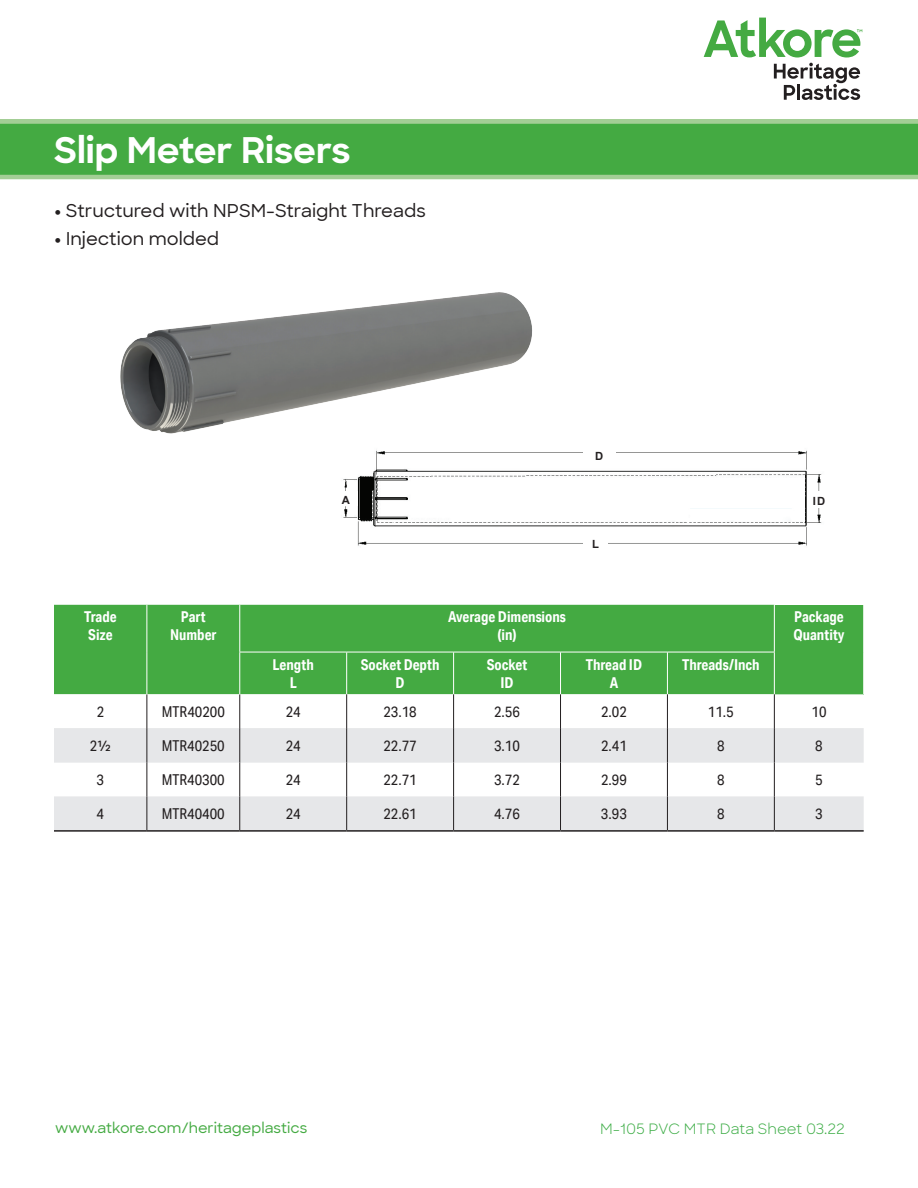
<style>
.page{position:relative;width:918px;height:1188px;background:#fff}
.page>*{position:absolute;margin:0;border:0;box-sizing:border-box;transform-origin:0 0}
.t1{font:700 36px "Sharp Sans";color:#fff}
.t2{font:500 18px "Sharp Sans";color:#231f20}
.t3{font:15px "Aktiv Grotesk Cd";color:#231f20}
.t4{font:700 15px/18px "Aktiv Grotesk Cd";color:#fff;text-align:center}
.t5{font:15px "Aktiv Grotesk";color:#231f20}
.t6{font:500 14.55px "Sharp Sans";color:#44aa42}
.t7{font:14.55px "Sharp Sans";letter-spacing:-.005em;color:#40ae49}
.t8{font:700 11.25px "Arial";color:#231f20}
.s1{font-weight:800}
.s2{font-family:"Aktiv Grotesk Cd"}
</style>
<div class="page">
<svg style="left:0;top:124px;width:918px;height:55px;background:#4bac48"></svg>
<div style="left:0;top:119px;width:918px;height:5px;background:#a3ce95"></div>
<svg style="left:704px;top:18px;width:158px;height:82px"></svg>
<div style="left:54px;top:605px;width:720px;height:89px;background:#44aa42"></div>
<div style="left:774px;top:605px;width:90px;height:89px;background:#44aa42"></div>
<svg style="left:54px;top:694px;width:810px;height:34px"></svg>
<svg style="left:54px;top:728px;width:810px;height:102px;fill:#e6e7e9"></svg>
<hr style="left:54px;top:830px;width:93px;height:2px;background:#231f20">
<hr style="left:147px;top:830px;width:93px;height:2px;background:#231f20">
<hr style="left:240px;top:830px;width:107px;height:2px;background:#231f20">
<hr style="left:347px;top:830px;width:107px;height:2px;background:#231f20">
<hr style="left:454px;top:830px;width:107px;height:2px;background:#231f20">
<hr style="left:561px;top:830px;width:106px;height:2px;background:#231f20">
<hr style="left:667px;top:830px;width:107px;height:2px;background:#231f20">
<hr style="left:774px;top:830px;width:90px;height:2px;background:#231f20">
<hr style="left:239px;top:694px;width:1px;height:34px;background:#231f20">
<hr style="left:239px;top:728px;width:1px;height:35px;background:#231f20">
<hr style="left:239px;top:763px;width:1px;height:33px;background:#231f20">
<hr style="left:239px;top:796px;width:1px;height:34px;background:#231f20">
<hr style="left:863px;top:605px;width:1px;height:47px;background:#fff">
<hr style="left:863px;top:652px;width:1px;height:42px;background:#fff">
<hr style="left:239px;top:652px;width:1px;height:42px;background:#fff">
<hr style="left:147px;top:694px;width:1px;height:34px;background:#231f20">
<hr style="left:147px;top:728px;width:1px;height:35px;background:#231f20">
<hr style="left:147px;top:763px;width:1px;height:33px;background:#231f20">
<hr style="left:147px;top:796px;width:1px;height:34px;background:#231f20">
<hr style="left:346px;top:652px;width:1px;height:42px;background:#fff">
<hr style="left:453px;top:652px;width:1px;height:42px;background:#fff">
<hr style="left:560px;top:652px;width:1px;height:42px;background:#fff">
<hr style="left:667px;top:652px;width:1px;height:42px;background:#fff">
<hr style="left:774px;top:652px;width:1px;height:42px;background:#fff">
<hr style="left:346px;top:694px;width:1px;height:34px;background:#231f20">
<hr style="left:453px;top:694px;width:1px;height:34px;background:#231f20">
<hr style="left:560px;top:694px;width:1px;height:34px;background:#231f20">
<hr style="left:667px;top:694px;width:1px;height:34px;background:#231f20">
<hr style="left:774px;top:694px;width:1px;height:34px;background:#231f20">
<hr style="left:346px;top:728px;width:1px;height:35px;background:#231f20">
<hr style="left:453px;top:728px;width:1px;height:35px;background:#231f20">
<hr style="left:560px;top:728px;width:1px;height:35px;background:#231f20">
<hr style="left:667px;top:728px;width:1px;height:35px;background:#231f20">
<hr style="left:774px;top:728px;width:1px;height:35px;background:#231f20">
<hr style="left:346px;top:763px;width:1px;height:33px;background:#231f20">
<hr style="left:453px;top:763px;width:1px;height:33px;background:#231f20">
<hr style="left:560px;top:763px;width:1px;height:33px;background:#231f20">
<hr style="left:667px;top:763px;width:1px;height:33px;background:#231f20">
<hr style="left:774px;top:763px;width:1px;height:33px;background:#231f20">
<hr style="left:346px;top:796px;width:1px;height:34px;background:#231f20">
<hr style="left:453px;top:796px;width:1px;height:34px;background:#231f20">
<hr style="left:560px;top:796px;width:1px;height:34px;background:#231f20">
<hr style="left:667px;top:796px;width:1px;height:34px;background:#231f20">
<hr style="left:774px;top:796px;width:1px;height:34px;background:#231f20">
<hr style="left:239px;top:605px;width:1px;height:47px;background:#fff">
<hr style="left:774px;top:605px;width:1px;height:47px;background:#fff">
<hr style="left:239px;top:652px;width:108px;height:1px;background:#fff">
<hr style="left:347px;top:652px;width:107px;height:1px;background:#fff">
<hr style="left:454px;top:652px;width:107px;height:1px;background:#fff">
<hr style="left:561px;top:652px;width:106px;height:1px;background:#fff">
<hr style="left:667px;top:652px;width:108px;height:1px;background:#fff">
<hr style="left:147px;top:605px;width:1px;height:47px;background:#fff">
<hr style="left:147px;top:652px;width:1px;height:42px;background:#fff">
<img style="left:120px;top:292px;width:413px;height:142px">
<img style="left:330px;top:431px;width:492px;height:115px">
<div style="left:583px;top:443px;width:33px;height:23px;background:#fff"></div>
<div style="left:807px;top:491px;width:24px;height:17px;background:#fff"></div>
<div style="left:333px;top:492px;width:25px;height:14px;background:#fff"></div>
<div style="left:583px;top:535px;width:25px;height:16px;background:#fff"></div>
<h1 class="t1" style="left:54px;top:124px;width:298px">Slip Meter Risers</h1>
<p class="t2" style="left:54px;top:198px;width:373px"><span class="s1">•</span> Structured with NPSM-Straight Threads</p>
<p class="t2" style="left:54px;top:225px;width:167px"><span class="s1">•</span> Injection molded</p>
<p class="t8" style="left:595px;top:448px;width:10px">D</p>
<p class="t8" style="left:342px;top:492px;width:10px">A</p>
<p class="t8" style="left:813px;top:493px;width:14px">ID</p>
<p class="t8" style="left:592px;top:536px;width:8px">L</p>
<p class="t4" style="left:84px;top:608px;width:34px;text-align:left">Trade<br>Size</p>
<p class="t4" style="left:170px;top:608px;width:48px">Part<br>Number</p>
<p class="t4" style="left:448px;top:608px;width:119px">Average Dimensions (in)</p>
<p class="t4" style="left:793px;top:608px;width:53px;text-align:left">Package<br>Quantity</p>
<p class="t4" style="left:273px;top:655px;width:43px">Length<br>L</p>
<p class="t4" style="left:361px;top:655px;width:80px">Socket Depth<br>D</p>
<p class="t4" style="left:487px;top:655px;width:42px">Socket<br>ID</p>
<p class="t4" style="left:586px;top:655px;width:58px">Thread ID<br>A</p>
<p class="t4" style="left:682px;top:655px;width:79px">Threads/Inch</p>
<p class="t3" style="left:97px;top:702px;width:9px">2</p>
<p class="t3" style="left:162px;top:702px;width:65px">MTR40200</p>
<p class="t3" style="left:286px;top:702px;width:16px">24</p>
<p class="t3" style="left:383px;top:702px;width:35px">23.18</p>
<p class="t3" style="left:494px;top:702px;width:27px">2.56</p>
<p class="t3" style="left:601px;top:702px;width:27px">2.02</p>
<p class="t3" style="left:708px;top:702px;width:27px">11.5</p>
<p class="t3" style="left:812px;top:702px;width:16px">10</p>
<p class="t5" style="left:90px;top:737px;width:23px"><span class="s2">2</span>1/2</p>
<p class="t3" style="left:162px;top:737px;width:65px">MTR40250</p>
<p class="t3" style="left:286px;top:737px;width:16px">24</p>
<p class="t3" style="left:383px;top:737px;width:35px">22.77</p>
<p class="t3" style="left:494px;top:737px;width:27px">3.10</p>
<p class="t3" style="left:601px;top:737px;width:27px">2.41</p>
<p class="t3" style="left:717px;top:737px;width:9px">8</p>
<p class="t3" style="left:815px;top:737px;width:9px">8</p>
<p class="t3" style="left:97px;top:771px;width:9px">3</p>
<p class="t3" style="left:162px;top:771px;width:65px">MTR40300</p>
<p class="t3" style="left:286px;top:771px;width:16px">24</p>
<p class="t3" style="left:383px;top:771px;width:35px">22.71</p>
<p class="t3" style="left:494px;top:771px;width:27px">3.72</p>
<p class="t3" style="left:601px;top:771px;width:27px">2.99</p>
<p class="t3" style="left:717px;top:771px;width:9px">8</p>
<p class="t3" style="left:815px;top:771px;width:9px">5</p>
<p class="t3" style="left:97px;top:804px;width:9px">4</p>
<p class="t3" style="left:162px;top:804px;width:65px">MTR40400</p>
<p class="t3" style="left:286px;top:804px;width:16px">24</p>
<p class="t3" style="left:383px;top:804px;width:35px">22.61</p>
<p class="t3" style="left:494px;top:804px;width:27px">4.76</p>
<p class="t3" style="left:601px;top:804px;width:27px">3.93</p>
<p class="t3" style="left:717px;top:804px;width:9px">8</p>
<p class="t3" style="left:815px;top:804px;width:9px">3</p>
<p class="t6" style="left:55px;top:1117px;width:254px">www.atkore.com/heritageplastics</p>
<p class="t7" style="left:600px;top:1118px;width:246px">M-105 PVC MTR Data Sheet 03.22</p>
</div>
